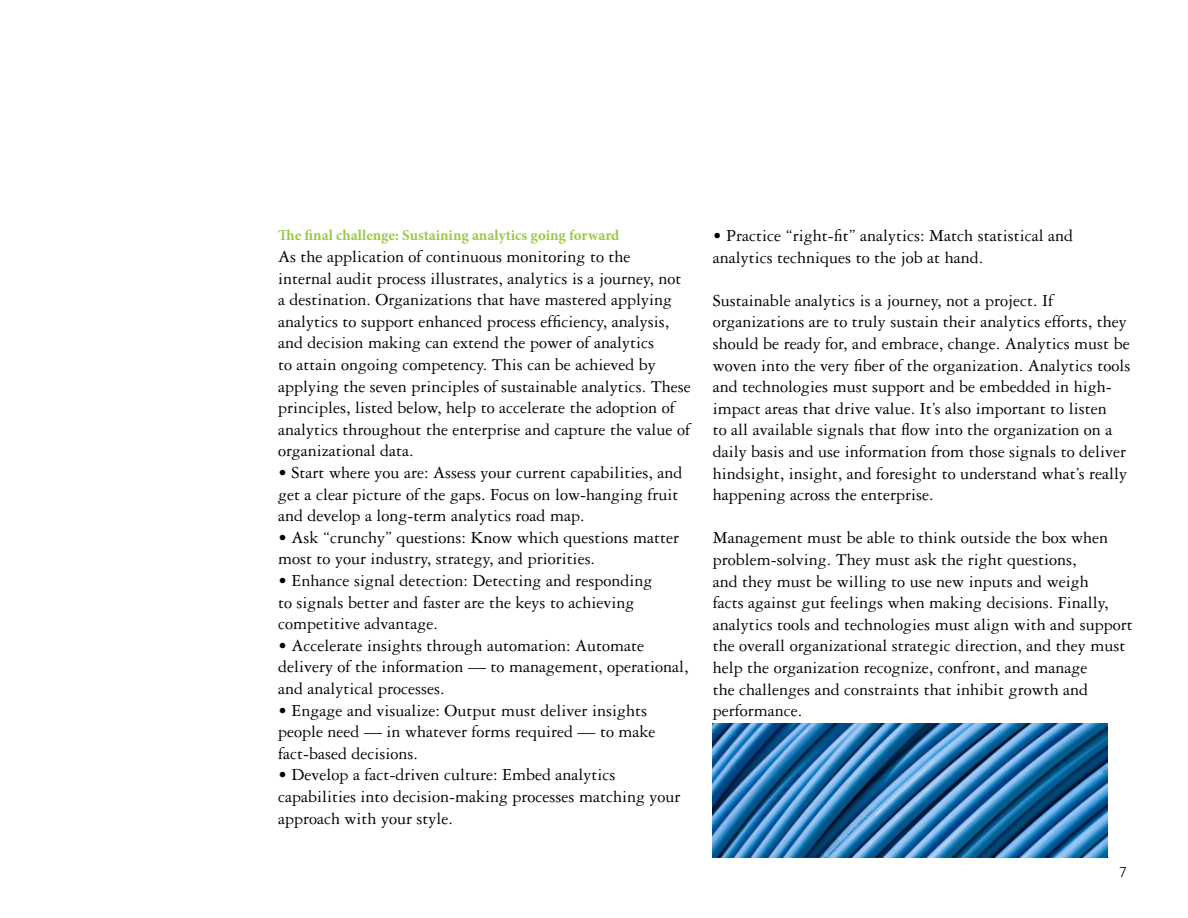
<style>
.page{position:relative;width:1188px;height:918px;background:#fff}
.page>*{position:absolute;margin:0;border:0;box-sizing:border-box;transform-origin:0 0}
.t1{font:18px/21.6px "Garamond 3 LT Std";color:#000}
.t2{font:700 15px "Minion Pro";color:#99ca49}
.t3{font:300 15px "Frutiger Next Pro";color:#000}
</style>
<div class="page">
<img style="left:712px;top:724px;width:395px;height:133px">
<p class="t2" style="left:278px;top:225px;width:343px">The final challenge: Sustaining analytics going forward</p>
<p class="t1" style="left:278px;top:246px;width:414px">As the application of continuous monitoring to the<br>internal audit process illustrates, analytics is a journey, not a destination. Organizations that have mastered applying analytics to support enhanced process efficiency, analysis, and decision making can extend the power of analytics<br>to attain ongoing competency. This can be achieved by applying the seven principles of sustainable analytics. These principles, listed below, help to accelerate the adoption of analytics throughout the enterprise and capture the value of organizational data.</p>
<p class="t1" style="left:278px;top:462px;width:406px">• Start where you are: Assess your current capabilities, and get a clear picture of the gaps. Focus on low-hanging fruit and develop a long-term analytics road map.</p>
<p class="t1" style="left:278px;top:527px;width:402px">• Ask “crunchy” questions: Know which questions matter most to your industry, strategy, and priorities.</p>
<p class="t1" style="left:278px;top:570px;width:376px">• Enhance signal detection: Detecting and responding to signals better and faster are the keys to achieving competitive advantage.</p>
<p class="t1" style="left:278px;top:635px;width:412px">• Accelerate insights through automation: Automate delivery of the information — to management, operational, and analytical processes.</p>
<p class="t1" style="left:278px;top:699px;width:379px">• Engage and visualize: Output must deliver insights people need — in whatever forms required — to make fact-based decisions.</p>
<p class="t1" style="left:278px;top:764px;width:404px">• Develop a fact-driven culture: Embed analytics capabilities into decision-making processes matching your approach with your style.</p>
<p class="t1" style="left:713px;top:225px;width:362px">• Practice “right-fit” analytics: Match statistical and analytics techniques to the job at hand.</p>
<p class="t1" style="left:713px;top:290px;width:419px">Sustainable analytics is a journey, not a project. If organizations are to truly sustain their analytics efforts, they should be ready for, and embrace, change. Analytics must be woven into the very fiber of the organization. Analytics tools and technologies must support and be embedded in high&shy;impact areas that drive value. It’s also important to listen<br>to all available signals that flow into the organization on a daily basis and use information from those signals to deliver hindsight, insight, and foresight to understand what’s really happening across the enterprise.</p>
<p class="t1" style="left:713px;top:527px;width:421px">Management must be able to think outside the box when problem-solving. They must ask the right questions,<br>and they must be willing to use new inputs and weigh<br>facts against gut feelings when making decisions. Finally, analytics tools and technologies must align with and support the overall organizational strategic direction, and they must help the organization recognize, confront, and manage<br>the challenges and constraints that inhibit growth and performance.</p>
<p class="t3" style="left:1119px;top:863px;width:9px">7</p>
</div>
